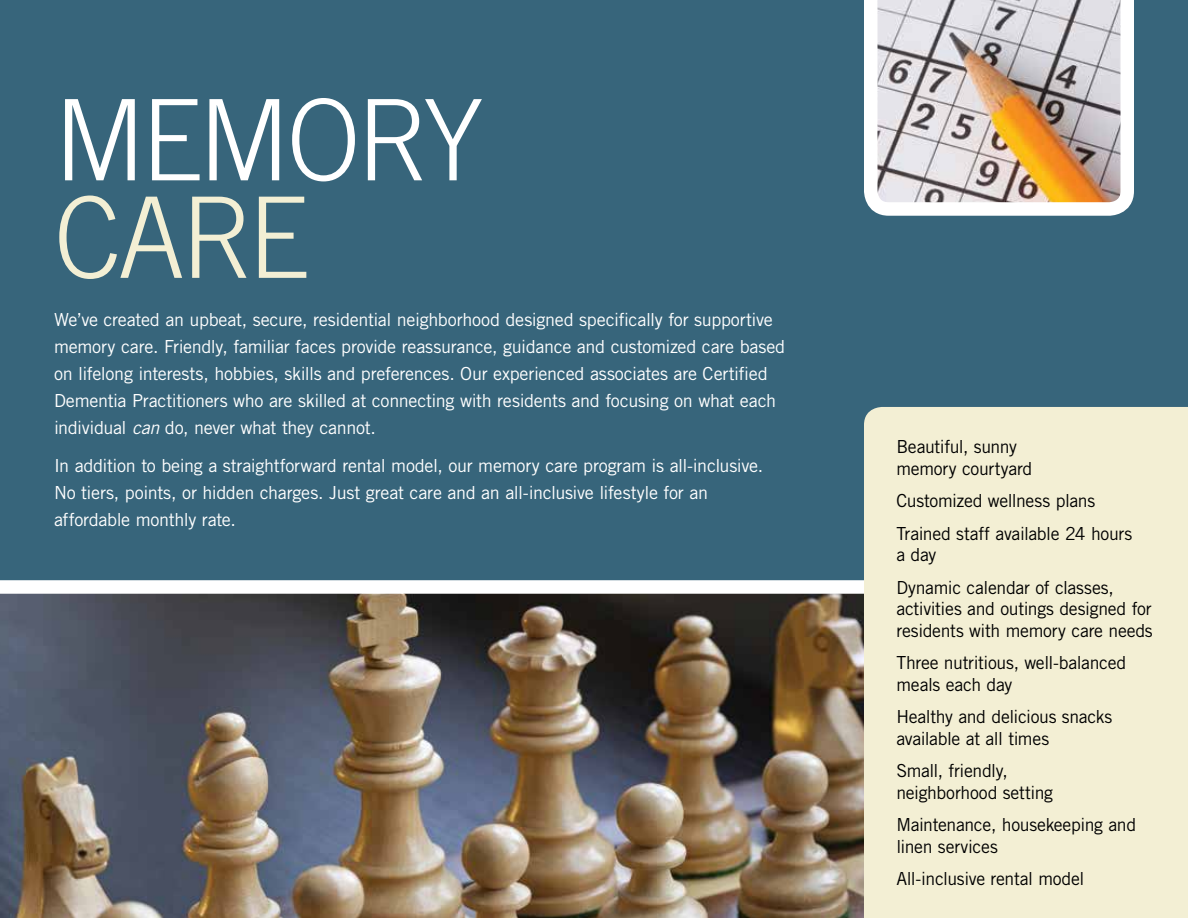
<style>
.page{position:relative;width:1188px;height:918px;background:#fff}
.page>*{position:absolute;margin:0;border:0;box-sizing:border-box;transform-origin:0 0}
.t1{font:300 112.5px "Trade Gothic";letter-spacing:-.035em;color:#fff}
.t2{font:300 112.5px "Trade Gothic";color:#f3efd4}
.t3{font:18px/27px "Trade Gothic";letter-spacing:-.015em;color:#fff}
.t4{font:18px/21.6px "Trade Gothic";letter-spacing:-.02em;color:#000}
.s1{font-style:italic}
</style>
<div class="page">
<img style="left:0;top:594px;width:864px;height:324px">
<div style="left:0;top:0;width:1188px;height:594px;background:#37657b"></div>
<div style="left:864px;top:407px;width:324px;height:511px;background:#f3efd4"></div>
<img style="left:864px;top:0;width:270px;height:216px">
<h1 class="t1" style="left:54px;top:74px;width:432px">MEMORY</h1>
<h1 class="t2" style="left:54px;top:171px;width:257px">CARE</h1>
<p class="t3" style="left:54px;top:306px;width:733px">We’ve created an upbeat, secure, residential neighborhood designed specifically for supportive memory care. Friendly, familiar faces provide reassurance, guidance and customized care based on lifelong interests, hobbies, skills and preferences. Our experienced associates are Certified Dementia Practitioners who are skilled at connecting with residents and focusing on what each individual <span class="s1">can</span> do, never what they cannot.</p>
<p class="t3" style="left:54px;top:452px;width:711px">In addition to being a straightforward rental model, our memory care program is all-inclusive.<br>No tiers, points, or hidden charges. Just great care and an all-inclusive lifestyle for an affordable monthly rate.</p>
<p class="t4" style="left:896px;top:436px;width:138px">Beautiful, sunny memory courtyard</p>
<p class="t4" style="left:896px;top:485px;width:237px;line-height:32.4px">Customized wellness plans<br>Trained staff available 24 hours</p>
<p class="t4" style="left:896px;top:539px;width:219px;line-height:32.4px">a day<br>Dynamic calendar of classes,</p>
<p class="t4" style="left:896px;top:598px;width:258px">activities and outings designed for residents with memory care needs</p>
<p class="t4" style="left:896px;top:652px;width:231px">Three nutritious, well-balanced meals each day</p>
<p class="t4" style="left:896px;top:706px;width:217px">Healthy and delicious snacks available at all times</p>
<p class="t4" style="left:896px;top:760px;width:158px">Small, friendly, neighborhood setting</p>
<p class="t4" style="left:896px;top:814px;width:241px">Maintenance, housekeeping and linen services</p>
<p class="t4" style="left:896px;top:868px;width:190px">All-inclusive rental model</p>
</div>
